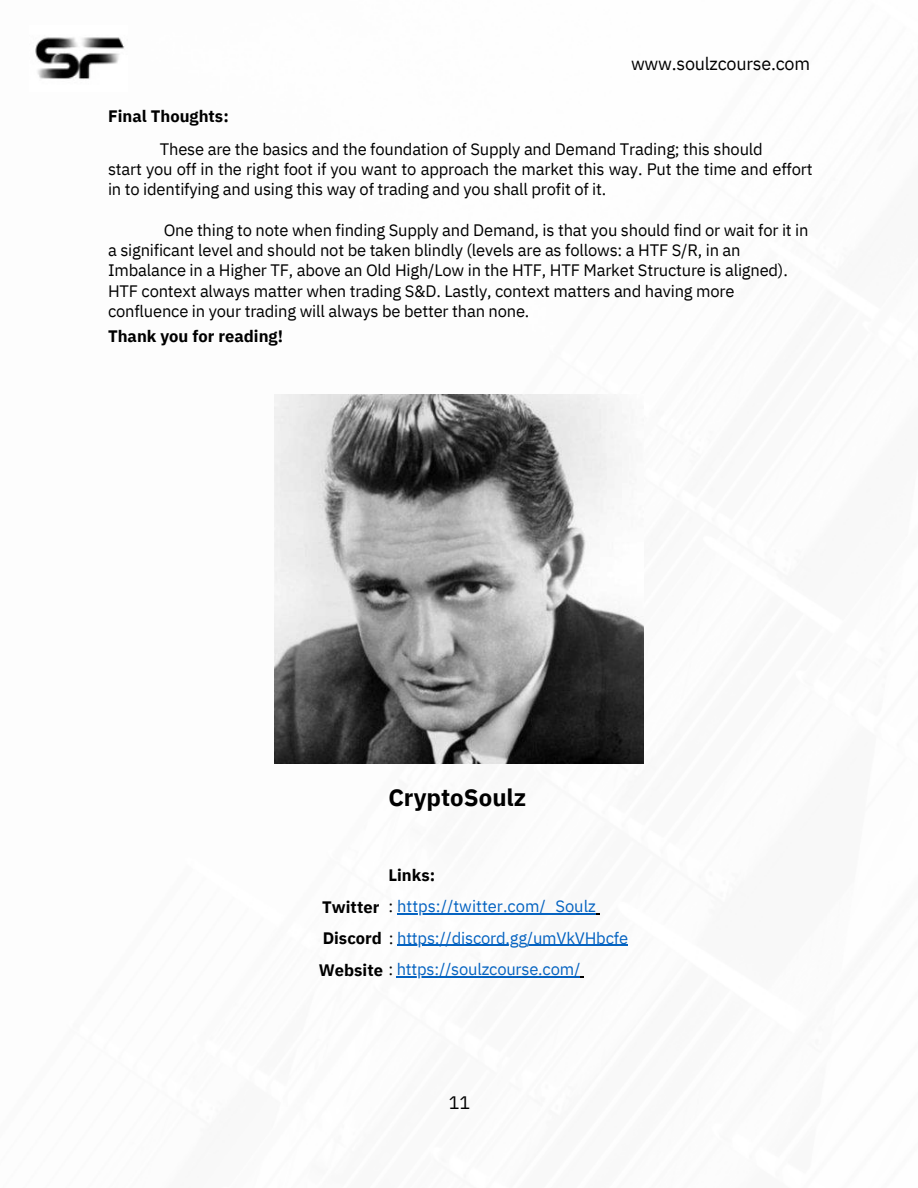
<style>
.page{position:relative;width:918px;height:1188px;background:#fff}
.page>*{position:absolute;margin:0;border:0;box-sizing:border-box;transform-origin:0 0}
.t1{font:700 24px "IBM Plex Sans";color:#000}
.t2{font:18px "IBM Plex Sans";letter-spacing:-.01em;color:#000}
.t3{font:16.5px/20.2px "IBM Plex Sans";letter-spacing:-.01em;color:#000}
.t4{font:16.5px/31px "IBM Plex Sans";letter-spacing:-.01em;color:#0563c1}
.t5{font:700 16.5px "IBM Plex Sans";color:#000}
.s1{font-weight:700;color:#000}
.s2{color:#000}
</style>
<div class="page">
<img style="left:35px;top:37px;width:90px;height:43px">
<img style="left:274px;top:394px;width:369px;height:369px">
<hr style="left:397px;top:913px;width:199px;height:1px;background:#0563c1">
<hr style="left:397px;top:945px;width:231px;height:1px;background:#0563c1">
<hr style="left:397px;top:976px;width:183px;height:1px;background:#0563c1">
<p class="t5" style="left:108px;top:105px;width:122px">Final Thoughts:</p>
<p class="t2" style="left:631px;top:52px;width:181px">www.soulzcourse.com</p>
<p class="t3" style="left:108px;top:139px;width:706px;text-indent:52px">These are the basics and the foundation of Supply and Demand Trading; this should<br>start you off in the right foot if you want to approach the market this way. Put the time and effort in to identifying and using this way of trading and you shall profit of it.</p>
<p class="t3" style="left:108px;top:220px;width:702px;text-indent:56px">One thing to note when finding Supply and Demand, is that you should find or wait for it in a significant level and should not be taken blindly (levels are as follows: a HTF S/R, in an Imbalance in a Higher TF, above an Old High/Low in the HTF, HTF Market Structure is aligned).<br>HTF context always matter when trading S&amp;D. Lastly, context matters and having more confluence in your trading will always be better than none.</p>
<p class="t5" style="left:108px;top:325px;width:177px">Thank you for reading!</p>
<h1 class="t1" style="left:388px;top:781px;width:140px">CryptoSoulz</h1>
<p class="t4" style="left:388px;top:859px;width:209px;line-height:31.5px"><span class="s1">Links:<br></span><span class="s2">:</span> https://twitter.com/_Soulz</p>
<p class="t4" style="left:319px;top:891px;width:311px"><span class="s1">Twitter<br>Discord</span> <span class="s2">:</span> https://discord.gg/umVkVHbcfe<br><span class="s1">Website</span> <span class="s2">:</span> https://soulzcourse.com/</p>
<p class="t2" style="left:449px;top:1091px;width:23px">11</p>
</div>
